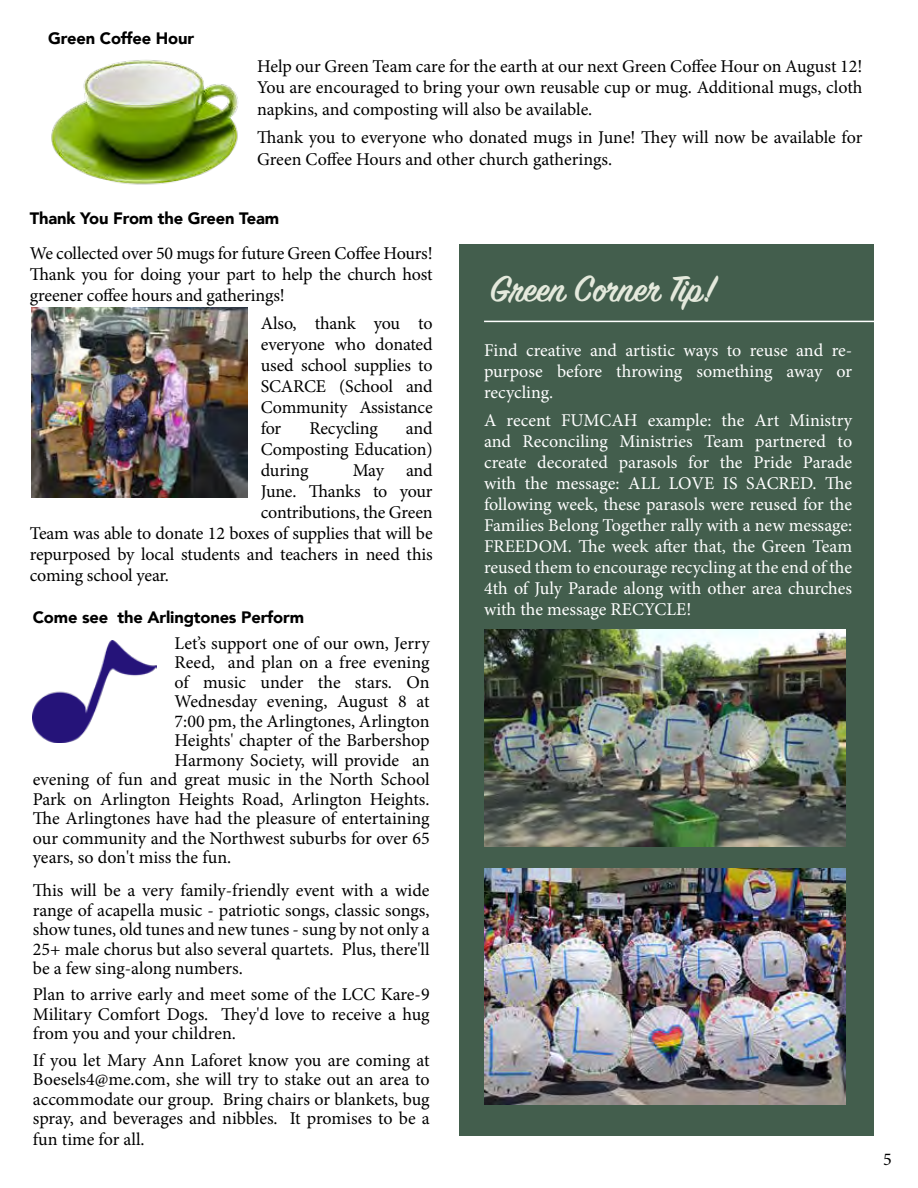
<style>
.page{position:relative;width:918px;height:1188px;background:#fff}
.page>*{position:absolute;margin:0;border:0;box-sizing:border-box;transform-origin:0 0}
.t1{font:600 40.5px "Sign Painter House Script";color:#e4e9dc}
.t2{font:18px/21px "Minion Pro";letter-spacing:-.005em;color:#000;text-align:justify}
.t3{font:18px/21px "Minion Pro";color:#fff;text-align:justify}
.t4{font:900 16.5px "Avenir";letter-spacing:-.01em;color:#000}
</style>
<div class="page">
<div style="left:459px;top:244px;width:415px;height:892px;background:#435e4d"></div>
<hr style="left:484px;top:321px;width:404px;height:1px;background:#fff">
<img style="left:484px;top:629px;width:362px;height:217px">
<img style="left:484px;top:869px;width:362px;height:235px">
<img style="left:51px;top:60px;width:187px;height:125px">
<img style="left:31px;top:308px;width:216px;height:189px">
<img style="left:33px;top:640px;width:124px;height:102px">
<p class="t4" style="left:48px;top:24px;width:147px">Green Coffee Hour</p>
<p class="t2" style="left:257px;top:55px;width:607px;line-height:21.6px">Help our Green Team care for the earth at our next Green Coffee Hour on August 12!<br>You are encouraged to bring your own reusable cup or mug. Additional mugs, cloth napkins, and composting will also be available.</p>
<p class="t2" style="left:257px;top:127px;width:607px;line-height:21.6px">Thank you to everyone who donated mugs in June! They will now be available for<br>Green Coffee Hours and other church gatherings.</p>
<p class="t4" style="left:30px;top:204px;width:251px">Thank You From the Green Team</p>
<p class="t2" style="left:30px;top:243px;width:404px">We collected over 50 mugs for future Green Coffee Hours!<br>Thank you for doing your part to help the church host greener coffee hours and gatherings!</p>
<p class="t2" style="left:261px;top:312px;width:173px">Also, thank you to everyone who donated used school supplies to SCARCE (School and Community Assistance for</p>
<p class="t2" style="left:261px;top:417px;width:173px;text-indent:145px">and Composting Education) during</p>
<p class="t2" style="left:309px;top:417px;width:70px">Recycling</p>
<p class="t2" style="left:353px;top:459px;width:81px">May and</p>
<p class="t2" style="left:261px;top:480px;width:173px">June. Thanks to your</p>
<p class="t2" style="left:261px;top:502px;width:173px">contributions, the Green</p>
<p class="t2" style="left:30px;top:523px;width:404px">Team was able to donate 12 boxes of supplies that will be</p>
<p class="t2" style="left:30px;top:544px;width:404px">repurposed by local students and teachers in need this</p>
<p class="t2" style="left:30px;top:565px;width:141px">coming school year.</p>
<p class="t4" style="left:33px;top:603px;width:273px">Come see the Arlingtones Perform</p>
<p class="t2" style="left:175px;top:633px;width:256px">Let’s support one of our own, Jerry</p>
<p class="t2" style="left:175px;top:652px;width:256px">Reed, and plan on a free evening</p>
<p class="t2" style="left:175px;top:672px;width:256px">of music under the stars. On</p>
<p class="t2" style="left:175px;top:691px;width:257px">Wednesday evening, August 8 at</p>
<p class="t2" style="left:175px;top:711px;width:257px">7:00 pm, the Arlingtones, Arlington</p>
<p class="t2" style="left:175px;top:730px;width:256px">Heights' chapter of the Barbershop</p>
<p class="t2" style="left:175px;top:750px;width:256px">Harmony Society, will provide an</p>
<p class="t2" style="left:33px;top:769px;width:398px">evening of fun and great music in the North School</p>
<p class="t2" style="left:33px;top:789px;width:398px">Park on Arlington Heights Road, Arlington Heights.</p>
<p class="t2" style="left:33px;top:808px;width:398px">The Arlingtones have had the pleasure of entertaining</p>
<p class="t2" style="left:33px;top:828px;width:398px">our community and the Northwest suburbs for over 65</p>
<p class="t2" style="left:33px;top:847px;width:200px">years, so don't miss the fun.</p>
<p class="t2" style="left:33px;top:881px;width:398px;line-height:19.5px">This will be a very family-friendly event with a wide range of acapella music - patriotic songs, classic songs, show tunes, old tunes and new tunes - sung by not only a 25+ male chorus but also several quartets. Plus, there'll be a few sing-along numbers.</p>
<p class="t2" style="left:33px;top:985px;width:398px;line-height:19.5px">Plan to arrive early and meet some of the LCC Kare-9<br>Military Comfort Dogs. They'd love to receive a hug from you and your children.</p>
<p class="t2" style="left:33px;top:1050px;width:398px;line-height:19.8px">If you let Mary Ann Laforet know you are coming at Boesels4@me.com, she will try to stake out an area to accommodate our group. Bring chairs or blankets, bug spray, and beverages and nibbles. It promises to be a fun time for all.</p>
<h1 class="t1" style="left:490px;top:264px;width:227px">Green Corner Tip!</h1>
<p class="t3" style="left:484px;top:340px;width:370px">Find creative and artistic ways to reuse and re&shy;purpose before throwing something away or recycling.</p>
<p class="t3" style="left:484px;top:410px;width:370px">A recent FUMCAH example: the Art Ministry and Reconciling Ministries Team partnered to create decorated parasols for the Pride Parade with the message: ALL LOVE IS SACRED. The following week, these parasols were reused for the Families Belong Together rally with a new message:<br>FREEDOM. The week after that, the Green Team reused them to encourage recycling at the end of the 4th of July Parade along with other area churches with the message RECYCLE!</p>
<p class="t2" style="left:883px;top:1149px;width:10px">5</p>
</div>
